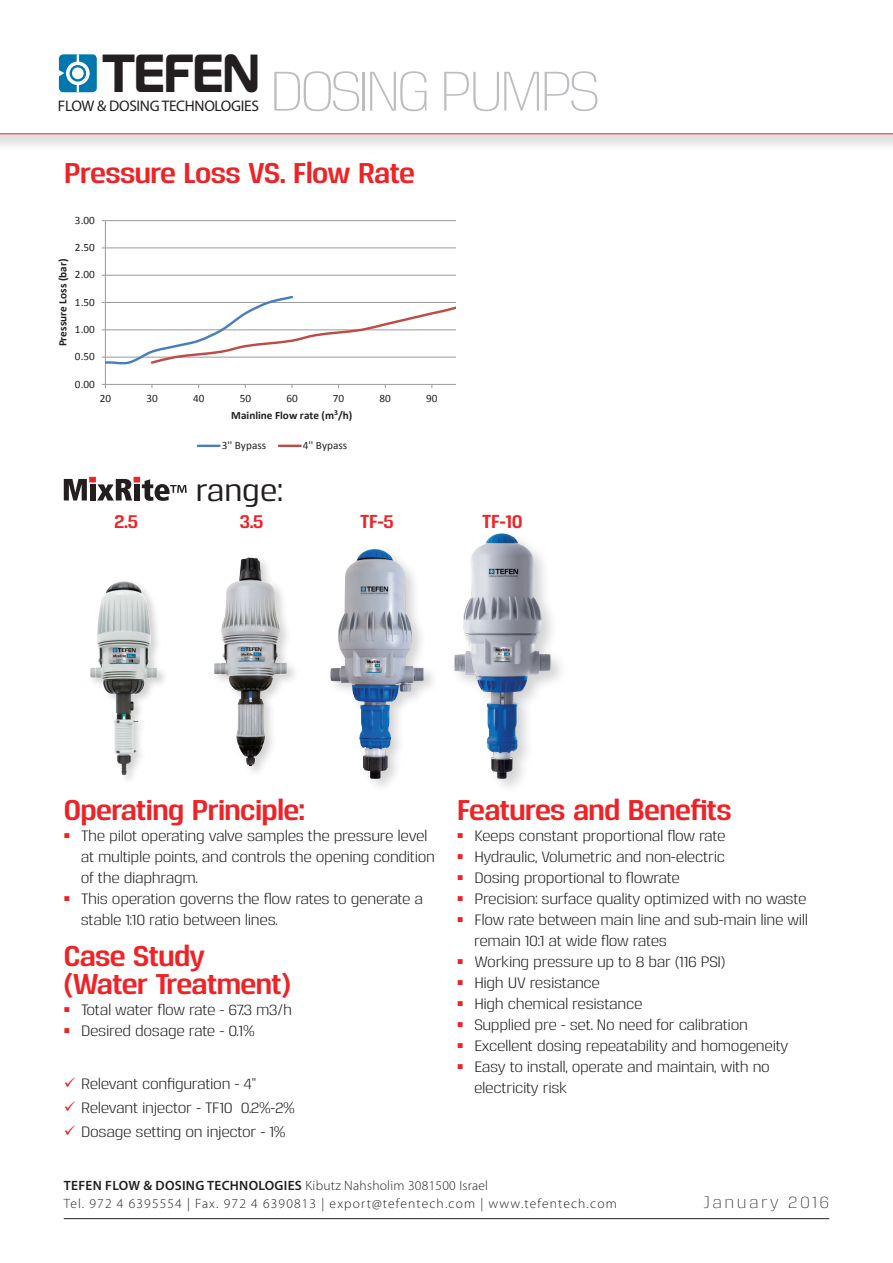
<style>
.page{position:relative;width:893px;height:1263px;background:#fff}
.page>*{position:absolute;margin:0;border:0;box-sizing:border-box;transform-origin:0 0}
.t1{font:300 55.5px "Reznik";letter-spacing:-.08em;color:#bcbdc0}
.t2{font:700 53.55px "Magistral";letter-spacing:-.02em;color:#231f20;scale:.85 1}
.head{font:500 30.75px "Reznik";color:#231f20}
.head_red{font:700 28.5px/28.5px "Reznik";letter-spacing:-.02em;color:#ee2327}
.head_red-2{font:700 18.75px "Reznik";color:#ee2327}
.t3{font:300 16.5px "Reznik";letter-spacing:.15em;color:#231f20}
.t4{font:15.3px "Myriad Pro";letter-spacing:-.02em;color:#231f20}
.t5{font:15px/21px "Reznik";letter-spacing:-.02em;color:#231f20}
.t6{font:300 13.5px "Myriad Pro";letter-spacing:.085em;color:#231f20}
.t7{font:600 13.5px "Myriad Pro";letter-spacing:.02em;color:#231f20}
.t8{font:11.25px "Calibri";color:#231f20}
.t9{font:700 11.25px "Calibri";color:#231f20}
.t10{font:10.5px "Arial";color:#ee2327}
.t11{font:700 7.5px "Calibri";color:#231f20}
.s1{font-size:11.25px}
.s2{font-weight:300}
</style>
<div class="page">
<hr style="left:64px;top:1218px;width:765px;height:1px;background:#231f20">
<div style="left:0;top:0;width:893px;height:152px;background:#231f20;opacity:.14"></div>
<div style="left:0;top:0;width:893px;height:134px;background:#fff"></div>
<div style="left:59px;top:54px;width:38px;height:38px;background:#0078ae;border-radius:4px"></div>
<hr style="left:77px;top:54px;width:2px;height:38px;background:#fff">
<svg style="left:66px;top:61px;width:24px;height:24px"></svg>
<svg style="left:58px;top:69px;width:6px;height:8px"></svg>
<svg style="left:71px;top:66px;width:14px;height:14px"></svg>
<div style="left:70px;top:65px;width:16px;height:17px;border:2px solid #0078ae;border-radius:50%"></div>
<hr style="left:0;top:134px;width:893px;height:1px;background:#ee2327">
<img style="left:90px;top:581px;width:75px;height:198px">
<img style="left:214px;top:557px;width:81px;height:215px">
<div style="left:327px;top:546px;width:111px;height:247px;background:#231f20;opacity:.2"></div>
<img style="left:330px;top:549px;width:45px;height:132px">
<div style="left:450px;top:530px;width:118px;height:266px;background:#231f20;opacity:.2"></div>
<img style="left:454px;top:535px;width:39px;height:136px">
<svg style="left:64px;top:477px;width:123px;height:24px"></svg>
<svg style="left:101px;top:220px;width:355px;height:228px"></svg>
<p class="t2" style="left:103px;top:36px;width:187px">TEFEN</p>
<p class="t4" style="left:58px;top:96px;width:203px">FLOW &amp; DOSINGTECHNOLOGIES</p>
<p class="t1" style="left:269px;top:55px;width:332px">DOSING PUMPS</p>
<p class="head_red" style="left:64px;top:157px;width:352px">Pressure Loss VS. Flow Rate</p>
<p class="t8" style="left:75px;top:213px;width:21px">3.00</p>
<p class="t8" style="left:75px;top:240px;width:21px">2.50</p>
<p class="t9" style="left:56px;top:346px;width:89px;rotate:-90deg">Pressure Loss (bar(</p>
<p class="t8" style="left:75px;top:268px;width:21px">2.00</p>
<p class="t8" style="left:75px;top:295px;width:21px">1.50</p>
<p class="t8" style="left:75px;top:322px;width:21px">1.00</p>
<p class="t8" style="left:75px;top:349px;width:21px">0.50</p>
<p class="t8" style="left:75px;top:377px;width:21px">0.00</p>
<p class="t8" style="left:100px;top:391px;width:13px">20</p>
<p class="t8" style="left:146px;top:391px;width:13px">30</p>
<p class="head_red-2" style="left:115px;top:509px;width:25px">2.5</p>
<p class="t8" style="left:193px;top:391px;width:13px">40</p>
<p class="t8" style="left:240px;top:391px;width:13px">50</p>
<p class="t8" style="left:286px;top:391px;width:13px">60</p>
<p class="t8" style="left:333px;top:391px;width:13px">70</p>
<p class="t11" style="left:334px;top:408px;width:10px">3<span class="s1">/</span></p>
<p class="t9" style="left:231px;top:408px;width:104px">Mainline Flow rate m(</p>
<p class="t8" style="left:303px;top:438px;width:46px">4'' Bypass</p>
<p class="t9" style="left:343px;top:408px;width:11px">(h</p>
<p class="t8" style="left:222px;top:438px;width:46px">3'' Bypass</p>
<p class="t8" style="left:380px;top:391px;width:13px">80</p>
<p class="head" style="left:196px;top:470px;width:88px">range:</p>
<p class="head_red-2" style="left:240px;top:509px;width:25px">3.5</p>
<p class="head_red-2" style="left:360px;top:509px;width:35px">TF-5</p>
<p class="t8" style="left:426px;top:391px;width:13px">90</p>
<p class="head_red-2" style="left:482px;top:509px;width:42px">TF-10</p>
<p class="head_red" style="left:64px;top:794px;width:243px">Operating Principle:</p>
<p class="t5" style="left:81px;top:824px;width:348px">The pilot operating valve samples the pressure level</p>
<p class="t10" style="left:64px;top:827px;width:8px">■</p>
<p class="head_red" style="left:457px;top:794px;width:276px">Features and Benefits</p>
<p class="t5" style="left:474px;top:824px;width:253px">Keeps constant proportional flow rate</p>
<p class="t10" style="left:457px;top:827px;width:8px">■</p>
<p class="t10" style="left:64px;top:890px;width:8px">■</p>
<p class="t5" style="left:81px;top:845px;width:356px">at multiple points, and controls the opening condition of the diaphragm.</p>
<p class="t5" style="left:81px;top:887px;width:344px">This operation governs the flow rates to generate a</p>
<p class="t10" style="left:457px;top:848px;width:8px">■</p>
<p class="t5" style="left:474px;top:845px;width:252px">Hydraulic, Volumetric and non-electric</p>
<p class="t10" style="left:457px;top:869px;width:8px">■</p>
<p class="t5" style="left:474px;top:866px;width:207px">Dosing proportional to flowrate</p>
<p class="t10" style="left:457px;top:890px;width:8px">■</p>
<p class="t5" style="left:474px;top:887px;width:334px">Precision: surface quality optimized with no waste</p>
<p class="t5" style="left:81px;top:908px;width:199px">stable 1:10 ratio between lines.</p>
<p class="head_red" style="left:64px;top:939px;width:229px">Case Study (Water Treatment(</p>
<p class="t5" style="left:81px;top:998px;width:212px">Total water flow rate - 67.3 m3/h</p>
<p class="t10" style="left:64px;top:1001px;width:8px">■</p>
<p class="t10" style="left:457px;top:911px;width:8px">■</p>
<p class="t5" style="left:474px;top:908px;width:335px">Flow rate between main line and sub-main line will</p>
<p class="t10" style="left:457px;top:953px;width:8px">■</p>
<p class="t5" style="left:474px;top:929px;width:194px">remain 10:1 at wide flow rates</p>
<p class="t5" style="left:474px;top:950px;width:252px">Working pressure up to 8 bar (116 PSI(</p>
<p class="t10" style="left:457px;top:974px;width:8px">■</p>
<p class="t5" style="left:474px;top:971px;width:127px">High UV resistance</p>
<p class="t10" style="left:457px;top:995px;width:8px">■</p>
<p class="t5" style="left:474px;top:992px;width:170px">High chemical resistance</p>
<p class="t10" style="left:64px;top:1022px;width:8px">■</p>
<p class="t5" style="left:81px;top:1019px;width:175px">Desired dosage rate - 0.1%</p>
<p class="t10" style="left:457px;top:1016px;width:8px">■</p>
<p class="t10" style="left:457px;top:1037px;width:8px">■</p>
<p class="t5" style="left:474px;top:1013px;width:275px">Supplied pre - set. No need for calibration</p>
<p class="t5" style="left:474px;top:1034px;width:316px">Excellent dosing repeatability and homogeneity</p>
<p class="t10" style="left:457px;top:1058px;width:8px">■</p>
<p class="t5" style="left:474px;top:1055px;width:297px">Easy to install, operate and maintain, with no</p>
<p class="t5" style="left:81px;top:1072px;width:177px">Relevant configuration ‘ ‘4-</p>
<p class="t5" style="left:241px;top:1096px;width:56px">0.2%-2%</p>
<p class="t5" style="left:81px;top:1096px;width:153px">Relevant injector - TF10</p>
<p class="t5" style="left:81px;top:1120px;width:206px">Dosage setting on injector 1%-</p>
<p class="t5" style="left:474px;top:1076px;width:95px">electricity risk</p>
<p class="t7" style="left:64px;top:1176px;width:426px">TEFEN FLOW &amp; DOSING TECHNOLOGIES <span class="s2">Kibutz Nahsholim 3081500 Israel</span></p>
<p class="t6" style="left:64px;top:1195px;width:554px">Tel. 972 4 6395554 | Fax. 972 4 6390813 | export@tefentech.com | www.tefentech.com</p>
<p class="t3" style="left:703px;top:1191px;width:77px">January</p>
<p class="t3" style="left:788px;top:1191px;width:42px">2016</p>
</div>
